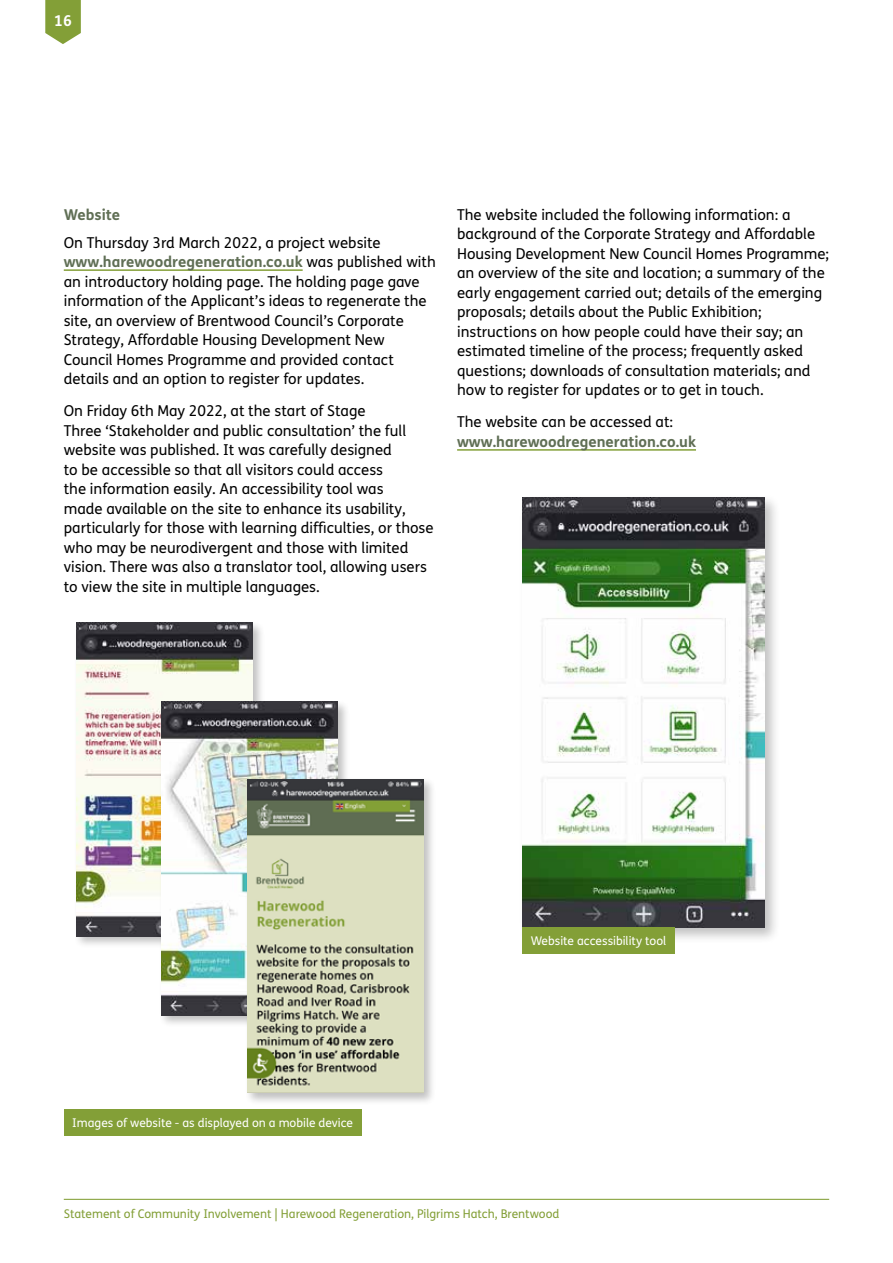
<style>
.page{position:relative;width:893px;height:1263px;background:#fff}
.page>*{position:absolute;margin:0;border:0;box-sizing:border-box;transform-origin:0 0}
.t1{font:15px/19.5px "FS Me";color:#000}
.t2{font:700 15px "FS Me";color:#606f55}
.t3{font:700 15px "FS Me";color:#fff}
.t4{font:12px "FS Me";color:#839f37}
.t5{font:12px "FS Me";color:#fff}
.s1{font-weight:700;color:#606f55}
</style>
<div class="page">
<hr style="left:64px;top:1199px;width:765px;height:1px;background:#839f37">
<svg style="left:45px;top:0;width:36px;height:44px;background:#93ab51"></svg>
<div style="left:519px;top:494px;width:262px;height:450px;background:#000;opacity:.25"></div>
<img style="left:522px;top:497px;width:242px;height:431px">
<div style="left:74px;top:620px;width:191px;height:329px;background:#000;opacity:.25"></div>
<img style="left:76px;top:623px;width:176px;height:313px">
<div style="left:159px;top:699px;width:191px;height:328px;background:#000;opacity:.25"></div>
<img style="left:162px;top:702px;width:176px;height:313px">
<div style="left:245px;top:777px;width:191px;height:328px;background:#000;opacity:.25"></div>
<img style="left:247px;top:780px;width:176px;height:313px">
<hr style="left:64px;top:269px;width:239px;height:2px;background:#839f37">
<hr style="left:457px;top:449px;width:239px;height:2px;background:#839f37">
<div style="left:64px;top:1109px;width:298px;height:26px;background:#839f37"></div>
<div style="left:522px;top:928px;width:153px;height:26px;background:#839f37"></div>
<p class="t3" style="left:54px;top:9px;width:19px">16</p>
<p class="t2" style="left:64px;top:203px;width:58px">Website</p>
<p class="t1" style="left:64px;top:232px;width:374px">On Thursday 3rd March 2022, a project website <span class="s1">www.harewoodregeneration.co.uk</span> was published with an introductory holding page. The holding page gave information of the Applicant’s ideas to regenerate the site, an overview of Brentwood Council’s Corporate Strategy, Affordable Housing Development New Council Homes Programme and provided contact details and an option to register for updates.</p>
<p class="t1" style="left:64px;top:401px;width:371px">On Friday 6th May 2022, at the start of Stage<br>Three ‘Stakeholder and public consultation’ the full website was published. It was carefully designed<br>to be accessible so that all visitors could access<br>the information easily. An accessibility tool was<br>made available on the site to enhance its usability, particularly for those with learning difficulties, or those who may be neurodivergent and those with limited vision. There was also a translator tool, allowing users to view the site in multiple languages.</p>
<p class="t1" style="left:457px;top:204px;width:374px">The website included the following information: a background of the Corporate Strategy and Affordable Housing Development New Council Homes Programme; an overview of the site and location; a summary of the early engagement carried out; details of the emerging proposals; details about the Public Exhibition; instructions on how people could have their say; an estimated timeline of the process; frequently asked questions; downloads of consultation materials; and how to register for updates or to get in touch.</p>
<p class="t1" style="left:457px;top:412px;width:218px">The website can be accessed at:</p>
<p class="t2" style="left:457px;top:430px;width:240px">www.harewoodregeneration.co.uk</p>
<p class="t5" style="left:72px;top:1114px;width:282px">Images of website - as displayed on a mobile device</p>
<p class="t5" style="left:531px;top:933px;width:137px">Website accessibility tool</p>
<p class="t4" style="left:64px;top:1205px;width:497px">Statement of Community Involvement | Harewood Regeneration, Pilgrims Hatch, Brentwood</p>
</div>
